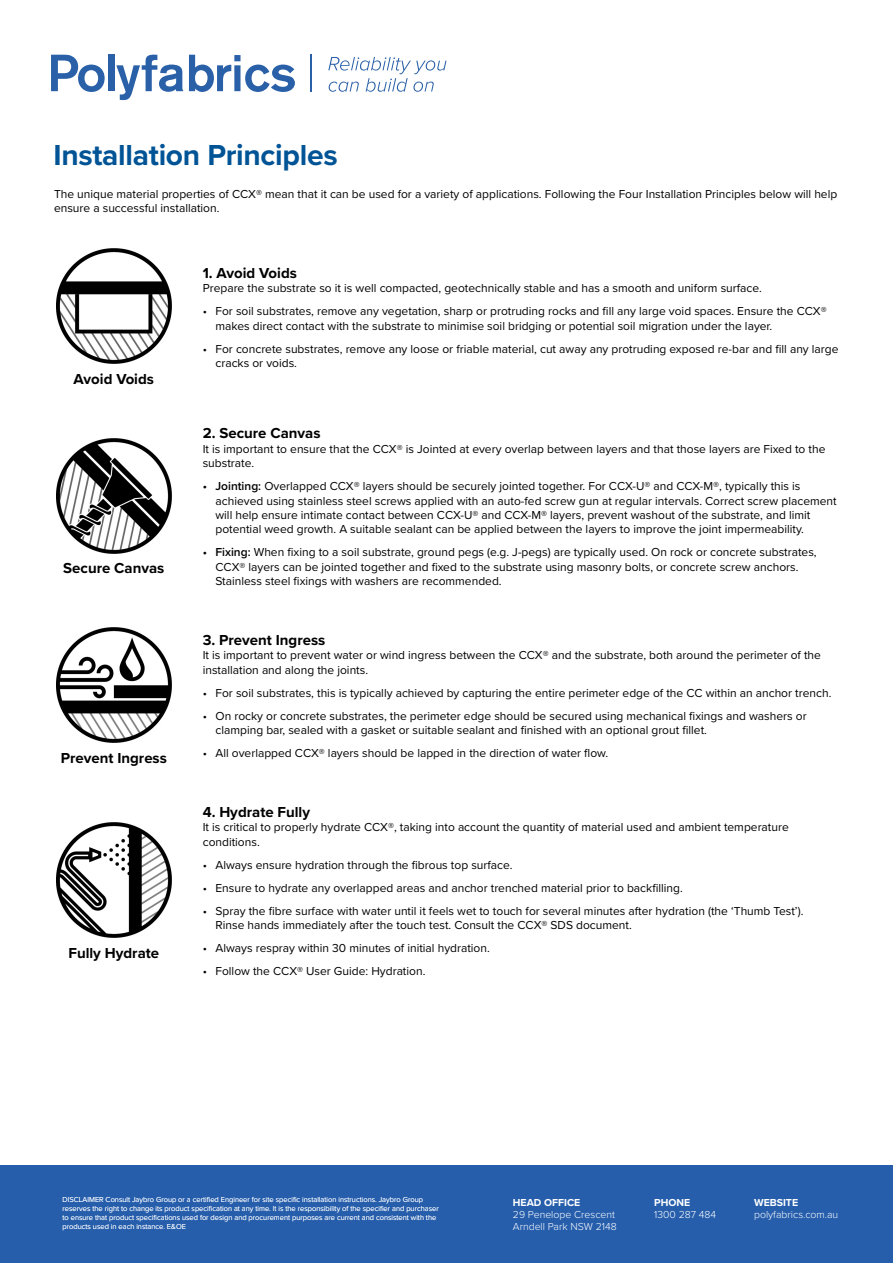
<style>
.page{position:relative;width:893px;height:1263px;background:#fff}
.page>*{position:absolute;margin:0;border:0;box-sizing:border-box;transform-origin:0 0}
.t1{font:700 30px "Proxima Nova";letter-spacing:-.01em;color:#005496}
.t2{font:700 15px "Proxima Nova";color:#000}
.t3{font:12px/14.4px "Proxima Nova";color:#000}
.t4{font:300 10.5px/12px "Proxima Nova";color:#fff}
.t5{font:700 10.5px "Proxima Nova";color:#fff}
.t6{font:300 7.5px/9px "Proxima Nova";color:#fff}
.s1{font-weight:600}
</style>
<div class="page">
<svg style="left:51px;top:55px;width:54px;height:37px"></svg>
<div style="left:108px;top:55px;width:6px;height:36px;background:#2960a8"></div>
<svg style="left:116px;top:55px;width:67px;height:45px"></svg>
<svg style="left:189px;top:55px;width:106px;height:37px"></svg>
<hr style="left:310px;top:54px;width:2px;height:38px;background:#2960a8">
<svg style="left:328px;top:57px;width:118px;height:35px"></svg>
<div style="left:0;top:1165px;width:893px;height:98px;background:#265eac"></div>
<img style="left:56px;top:249px;width:115px;height:115px">
<img style="left:56px;top:438px;width:115px;height:115px">
<img style="left:56px;top:627px;width:115px;height:115px">
<img style="left:56px;top:822px;width:115px;height:115px">
<h1 class="t1" style="left:53px;top:132px;width:286px">Installation Principles</h1>
<p class="t3" style="left:54px;top:186px;width:785px">The unique material properties of CCX® mean that it can be used for a variety of applications. Following the Four Installation Principles below will help ensure a successful installation.</p>
<p class="t2" style="left:74px;top:368px;width:82px">Avoid Voids</p>
<p class="t2" style="left:63px;top:557px;width:103px">Secure Canvas</p>
<p class="t2" style="left:61px;top:746px;width:108px">Prevent Ingress</p>
<p class="t2" style="left:68px;top:941px;width:92px">Fully Hydrate</p>
<p class="t2" style="left:203px;top:262px;width:96px">1. Avoid Voids</p>
<p class="t3" style="left:203px;top:281px;width:561px">Prepare the substrate so it is well compacted, geotechnically stable and has a smooth and uniform surface.</p>
<p class="t3" style="left:215px;top:303px;width:613px;text-indent:-13px">• For soil substrates, remove any vegetation, sharp or protruding rocks and fill any large void spaces. Ensure the CCX® makes direct contact with the substrate to minimise soil bridging or potential soil migration under the layer.</p>
<p class="t3" style="left:215px;top:341px;width:625px;text-indent:-13px">• For concrete substrates, remove any loose or friable material, cut away any protruding exposed re-bar and fill any large cracks or voids.</p>
<p class="t2" style="left:203px;top:422px;width:119px">2. Secure Canvas</p>
<p class="t3" style="left:203px;top:441px;width:624px">It is important to ensure that the CCX® is Jointed at every overlap between layers and that those layers are Fixed to the substrate.</p>
<p class="t3" style="left:215px;top:478px;width:623px;text-indent:-13px"><span class="s1">• Jointing:</span> Overlapped CCX® layers should be securely jointed together. For CCX-U® and CCX-M®, typically this is achieved using stainless steel screws applied with an auto-fed screw gun at regular intervals. Correct screw placement will help ensure intimate contact between CCX-U® and CCX-M® layers, prevent washout of the substrate, and limit potential weed growth. A suitable sealant can be applied between the layers to improve the joint impermeability.</p>
<p class="t3" style="left:215px;top:544px;width:603px;text-indent:-13px"><span class="s1">• Fixing:</span> When fixing to a soil substrate, ground pegs (e.g. J-pegs) are typically used. On rock or concrete substrates,<br>CCX® layers can be jointed together and fixed to the substrate using masonry bolts, or concrete screw anchors.<br>Stainless steel fixings with washers are recommended.</p>
<p class="t2" style="left:203px;top:629px;width:124px">3. Prevent Ingress</p>
<p class="t3" style="left:203px;top:648px;width:620px">It is important to prevent water or wind ingress between the CCX® and the substrate, both around the perimeter of the installation and along the joints.</p>
<p class="t3" style="left:203px;top:685px;width:630px">• For soil substrates, this is typically achieved by capturing the entire perimeter edge of the CC within an anchor trench.</p>
<p class="t3" style="left:215px;top:708px;width:593px;text-indent:-13px">• On rocky or concrete substrates, the perimeter edge should be secured using mechanical fixings and washers or clamping bar, sealed with a gasket or suitable sealant and finished with an optional grout fillet.</p>
<p class="t3" style="left:203px;top:745px;width:407px">• All overlapped CCX® layers should be lapped in the direction of water flow.</p>
<p class="t2" style="left:203px;top:801px;width:109px">4. Hydrate Fully</p>
<p class="t3" style="left:203px;top:820px;width:588px">It is critical to properly hydrate CCX®, taking into account the quantity of material used and ambient temperature conditions.</p>
<p class="t3" style="left:203px;top:857px;width:311px">• Always ensure hydration through the fibrous top surface.</p>
<p class="t3" style="left:203px;top:880px;width:482px">• Ensure to hydrate any overlapped areas and anchor trenched material prior to backfilling.</p>
<p class="t3" style="left:215px;top:903px;width:589px;text-indent:-13px">• Spray the fibre surface with water until it feels wet to touch for several minutes after hydration (the ‘Thumb Test’).<br>Rinse hands immediately after the touch test. Consult the CCX® SDS document.</p>
<p class="t3" style="left:203px;top:940px;width:289px">• Always respray within 30 minutes of initial hydration.</p>
<p class="t3" style="left:203px;top:963px;width:224px">• Follow the CCX® User Guide: Hydration.</p>
<p class="t6" style="left:63px;top:1194px;width:378px">DISCLAIMER Consult Jaybro Group or a certified Engineer for site specific installation instructions. Jaybro Group reserves the right to change its product specification at any time. It is the responsibility of the specifier and purchaser to ensure that product specifications used for design and procurement purposes are current and consistent with the products used in each instance. E&amp;OE</p>
<p class="t5" style="left:513px;top:1194px;width:69px">HEAD OFFICE</p>
<p class="t4" style="left:513px;top:1208px;width:105px">29 Penelope Crescent<br>Arndell Park NSW 2148</p>
<p class="t5" style="left:654px;top:1194px;width:38px">PHONE</p>
<p class="t4" style="left:654px;top:1208px;width:63px">1300 287 484</p>
<p class="t5" style="left:754px;top:1194px;width:46px">WEBSITE</p>
<p class="t4" style="left:754px;top:1208px;width:86px">polyfabrics.com.au</p>
</div>
